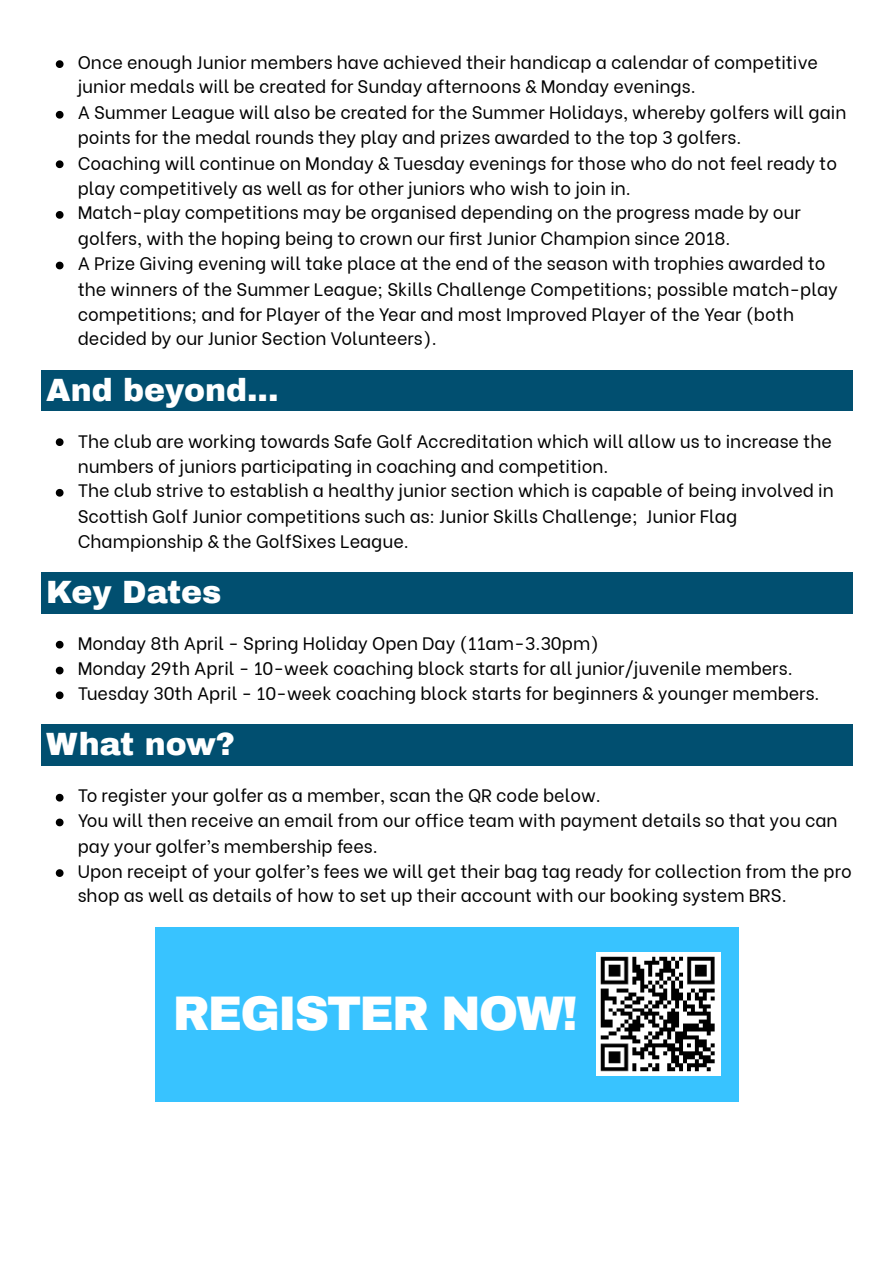
<style>
.page{position:relative;width:894px;height:1263px;background:#fff}
.page>*{position:absolute;margin:0;border:0;box-sizing:border-box;transform-origin:0 0}
.t1{font:900 47.55px "Archivo";letter-spacing:-.04em;color:#fff}
.t2{font:900 31.5px "Archivo";color:#fff}
.t3{font:18px/24.8px "Be Vietnam";color:#000}
</style>
<div class="page">
<svg style="left:56px;top:60px;width:7px;height:8px"></svg>
<svg style="left:56px;top:111px;width:7px;height:8px"></svg>
<svg style="left:56px;top:160px;width:7px;height:8px"></svg>
<svg style="left:56px;top:211px;width:7px;height:8px"></svg>
<svg style="left:56px;top:262px;width:7px;height:7px"></svg>
<div style="left:42px;top:370px;width:810px;height:41px;background:#014f70"></div>
<svg style="left:56px;top:438px;width:7px;height:8px"></svg>
<svg style="left:56px;top:489px;width:7px;height:8px"></svg>
<div style="left:42px;top:573px;width:810px;height:40px;background:#014f70"></div>
<svg style="left:56px;top:641px;width:7px;height:7px"></svg>
<svg style="left:56px;top:667px;width:7px;height:7px"></svg>
<svg style="left:56px;top:691px;width:7px;height:8px"></svg>
<div style="left:42px;top:725px;width:810px;height:40px;background:#014f70"></div>
<svg style="left:56px;top:794px;width:7px;height:7px"></svg>
<svg style="left:56px;top:819px;width:7px;height:7px"></svg>
<svg style="left:56px;top:869px;width:7px;height:8px"></svg>
<div style="left:155px;top:927px;width:583px;height:174px;background:#38c3ff"></div>
<img style="left:596px;top:953px;width:124px;height:122px">
<p class="t3" style="left:78px;top:48px;width:741px">Once enough Junior members have achieved their handicap a calendar of competitive junior medals will be created for Sunday afternoons &amp; Monday evenings.</p>
<p class="t3" style="left:78px;top:98px;width:770px">A Summer League will also be created for the Summer Holidays, whereby golfers will gain points for the medal rounds they play and prizes awarded to the top 3 golfers.</p>
<p class="t3" style="left:78px;top:149px;width:760px">Coaching will continue on Monday &amp; Tuesday evenings for those who do not feel ready to play competitively as well as for other juniors who wish to join in.</p>
<p class="t3" style="left:78px;top:198px;width:724px;line-height:25.8px">Match-play competitions may be organised depending on the progress made by our golfers, with the hoping being to crown our first Junior Champion since 2018.</p>
<p class="t3" style="left:78px;top:249px;width:761px;line-height:25.2px">A Prize Giving evening will take place at the end of the season with trophies awarded to the winners of the Summer League; Skills Challenge Competitions; possible match-play competitions; and for Player of the Year and most Improved Player of the Year (both decided by our Junior Section Volunteers).</p>
<p class="t2" style="left:46px;top:373px;width:234px">And beyond...</p>
<p class="t3" style="left:78px;top:427px;width:755px">The club are working towards Safe Golf Accreditation which will allow us to increase the numbers of juniors participating in coaching and competition.</p>
<p class="t3" style="left:78px;top:476px;width:757px;line-height:25.3px">The club strive to establish a healthy junior section which is capable of being involved in<br>Scottish Golf Junior competitions such as: Junior Skills Challenge; Junior Flag<br>Championship &amp; the GolfSixes League.</p>
<p class="t2" style="left:46px;top:575px;width:177px">Key Dates</p>
<p class="t3" style="left:78px;top:629px;width:522px">Monday 8th April - Spring Holiday Open Day (11am-3.30pm)</p>
<p class="t3" style="left:78px;top:654px;width:716px">Monday 29th April - 10-week coaching block starts for all junior/juvenile members.</p>
<p class="t3" style="left:78px;top:679px;width:743px">Tuesday 30th April - 10-week coaching block starts for beginners &amp; younger members.</p>
<p class="t2" style="left:46px;top:727px;width:190px">What now?</p>
<p class="t3" style="left:78px;top:781px;width:524px">To register your golfer as a member, scan the QR code below.</p>
<p class="t3" style="left:78px;top:806px;width:761px;line-height:25.8px">You will then receive an email from our office team with payment details so that you can pay your golfer’s membership fees.</p>
<p class="t3" style="left:78px;top:857px;width:775px">Upon receipt of your golfer’s fees we will get their bag tag ready for collection from the pro shop as well as details of how to set up their account with our booking system BRS.</p>
<p class="t1" style="left:173px;top:988px;width:406px">REGISTER NOW!</p>
</div>
